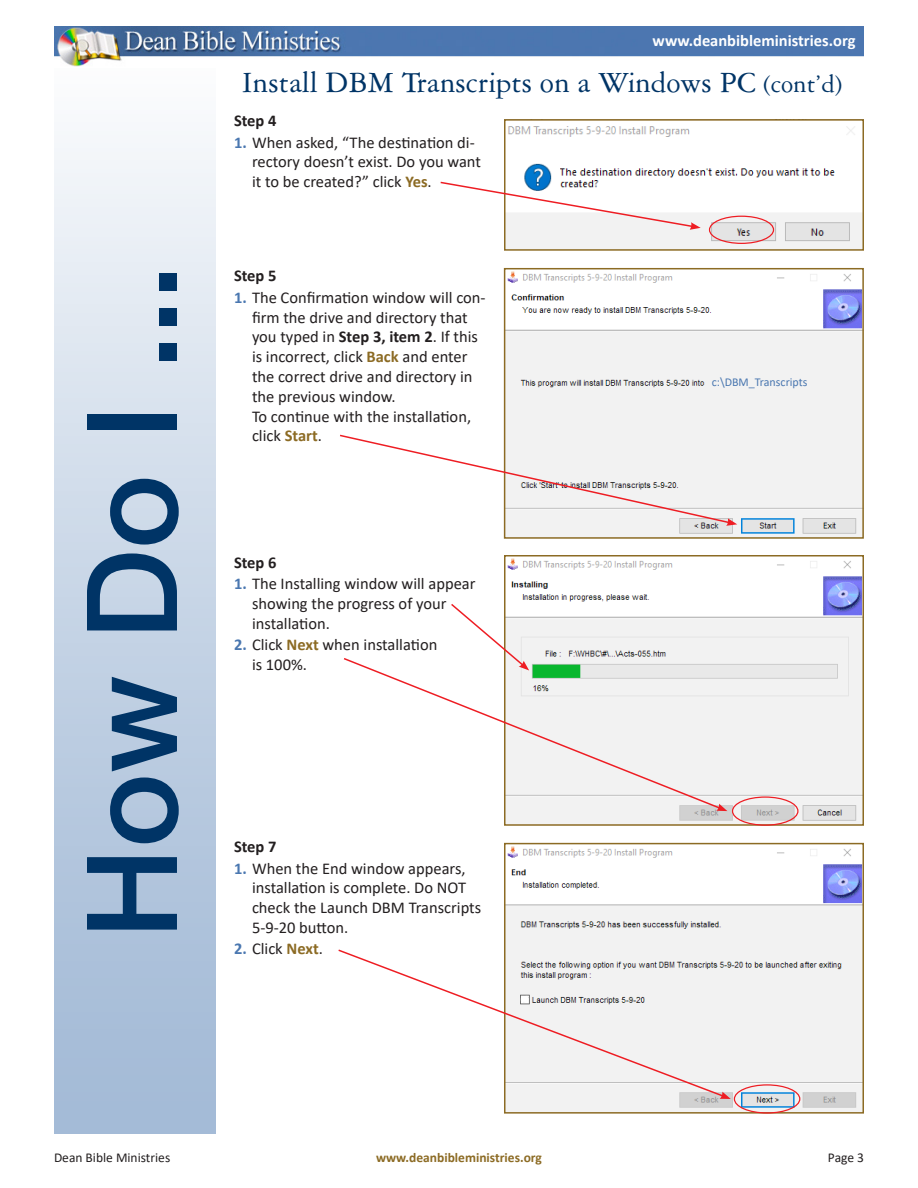
<style>
.page{position:relative;width:918px;height:1188px;background:#fff}
.page>*{position:absolute;margin:0;border:0;box-sizing:border-box;transform-origin:0 0}
.t1{font:500 126px "Helvetica Neue LT Pro";color:#003466}
.t2{font:31.5px "American Garamond BT";color:#003466}
.t3{font:16.5px/19.8px "Calibri";color:#231f20}
.t4{font:700 16.5px "Calibri";color:#fff}
.Body_Text{font:700 16.5px "Calibri";color:#231f20}
.t5{font:700 13.5px "Calibri";color:#8c6b24}
.t6{font:13.5px "Calibri";color:#231f20}
.t7{font:12px "Calibri";color:#4a77b0}
.s1{font-size:27px}
.s2{font-weight:700;color:#4a77b0}
.s3{font-weight:700;color:#8c6b24}
.s4{font-weight:700}
</style>
<div class="page">
<div style="left:54px;top:54px;width:162px;height:1080px;background:linear-gradient(to bottom,#f9fafc,#9cb5d3)"></div>
<img style="left:54px;top:27px;width:810px;height:41px">
<img style="left:507px;top:126px;width:354px;height:122px">
<div style="left:504px;top:119px;width:360px;height:132px;border:2px solid #8c6b24"></div>
<svg style="left:440px;top:181px;width:261px;height:49px"></svg>
<img style="left:507px;top:558px;width:354px;height:265px">
<div style="left:504px;top:555px;width:360px;height:271px;border:2px solid #8c6b24"></div>
<div style="left:732px;top:796px;width:67px;height:30px;border:1px solid #ee1d23;border-radius:50%"></div>
<svg style="left:343px;top:657px;width:379px;height:153px"></svg>
<svg style="left:716px;top:804px;width:11px;height:7px"></svg>
<svg style="left:449px;top:602px;width:80px;height:68px"></svg>
<div style="left:709px;top:216px;width:65px;height:28px;border:1px solid #ee1d23;border-radius:50%"></div>
<img style="left:507px;top:271px;width:354px;height:265px">
<div style="left:504px;top:268px;width:360px;height:271px;border:2px solid #8c6b24"></div>
<svg style="left:340px;top:434px;width:397px;height:92px"></svg>
<img style="left:507px;top:846px;width:354px;height:265px">
<div style="left:504px;top:843px;width:360px;height:271px;border:2px solid #8c6b24"></div>
<div style="left:734px;top:1084px;width:66px;height:30px;border:1px solid #ee1d23;border-radius:50%"></div>
<svg style="left:338px;top:948px;width:387px;height:150px"></svg>
<svg style="left:720px;top:1092px;width:11px;height:7px"></svg>
<p class="t4" style="left:653px;top:29px;width:204px">www.deanbibleministries.org</p>
<p class="t2" style="left:242px;top:64px;width:601px">Install DBM Transcripts on a Windows PC <span class="s1">(cont’d)</span></p>
<p class="t1" style="left:56px;top:939px;width:676px;rotate:-90deg">How Do I ...</p>
<p class="Body_Text" style="left:234px;top:109px;width:44px">Step 4</p>
<p class="t3" style="left:252px;top:132px;width:230px;text-indent:-18px"><span class="s2">1.</span> When asked, “The destination di&shy;rectory doesn’t exist. Do you want it to be created?” click <span class="s3">Yes</span>.</p>
<p class="Body_Text" style="left:234px;top:264px;width:44px">Step 5</p>
<p class="t3" style="left:252px;top:287px;width:235px;text-indent:-18px"><span class="s2">1.</span> The Confirmation window will con&shy;firm the drive and directory that you typed in <span class="s4">Step 3, item 2</span>. If this is incorrect, click <span class="s3">Back</span> and enter the correct drive and directory in the previous window.<br>To continue with the installation, click <span class="s3">Start</span>.</p>
<p class="Body_Text" style="left:234px;top:551px;width:44px">Step 6</p>
<p class="t3" style="left:252px;top:573px;width:225px;text-indent:-18px"><span class="s2">1.</span> The Installing window will appear showing the progress of your installation.</p>
<p class="t3" style="left:252px;top:634px;width:187px;text-indent:-18px"><span class="s2">2.</span> Click <span class="s3">Next</span> when installation is 100%.</p>
<p class="Body_Text" style="left:234px;top:835px;width:44px">Step 7</p>
<p class="t3" style="left:252px;top:858px;width:231px;text-indent:-18px"><span class="s2">1.</span> When the End window appears, installation is complete. Do NOT check the Launch DBM Transcripts<br>5-9-20 button.</p>
<p class="t3" style="left:234px;top:939px;width:90px"><span class="s2">2.</span> Click <span class="s3">Next</span>.</p>
<p class="t7" style="left:712px;top:373px;width:97px">c:\DBM_Transcripts</p>
<p class="t6" style="left:54px;top:1148px;width:118px">Dean Bible Ministries</p>
<p class="t5" style="left:376px;top:1148px;width:167px">www.deanbibleministries.org</p>
<p class="t6" style="left:828px;top:1148px;width:38px">Page 3</p>
</div>
